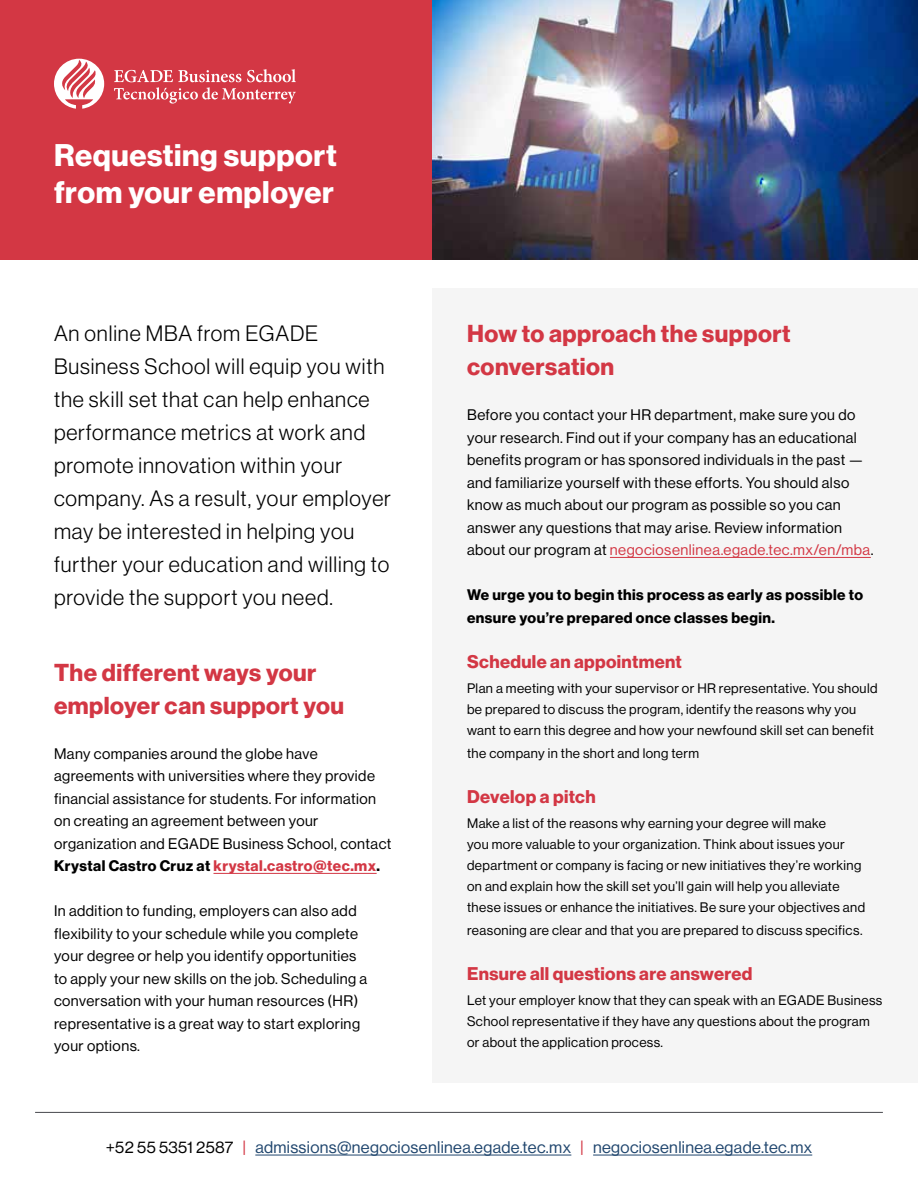
<style>
.page{position:relative;width:918px;height:1188px;background:#fff}
.page>*{position:absolute;margin:0;border:0;box-sizing:border-box;transform-origin:0 0}
.t1{font:30.6px/37.7px "N Haas Grotesk DS Pro 75 Bd";letter-spacing:.02em;color:#fff}
.t2{font:24px/33px "N Haas Grotesk DS Pro 75 Bd";letter-spacing:.02em;color:#d33744}
.t3{font:21.75px/33px "N Haas Grotesk DS Pro 45 Lt";letter-spacing:.04em;color:#000}
.t4{font:18px "N Haas Grotesk DS Pro 75 Bd";letter-spacing:.02em;color:#d33744}
.t5{font:16.5px "N Haas Grotesk DS Pro 55 Rg";letter-spacing:.02em;color:#20466e}
.t6{font:15px/22.5px "N Haas Grotesk DS Pro 55 Rg";letter-spacing:.03em;color:#000}
.t7{font:15px/22.5px "N Haas Grotesk DS Pro 75 Bd";letter-spacing:.03em;color:#000}
.t8{font:15px "N Haas Grotesk DS Pro 75 Bd";letter-spacing:.03em;color:#d33744}
.t9{font:13.5px/21px "N Haas Grotesk DS Pro 55 Rg";letter-spacing:.03em;color:#000}
.s1{color:#000}
.s2{color:#d33744}
</style>
<div class="page">
<div style="left:432px;top:288px;width:486px;height:795px;background:#f5f5f5"></div>
<div style="left:0;top:0;width:486px;height:259px;background:#d33744"></div>
<svg style="left:54px;top:59px;width:50px;height:50px"></svg>
<svg style="left:114px;top:69px;width:182px;height:35px"></svg>
<hr style="left:255px;top:1155px;width:316px;height:1px;background:#20466e">
<hr style="left:593px;top:1155px;width:219px;height:1px;background:#20466e">
<hr style="left:610px;top:557px;width:261px;height:1px;background:#d33744">
<img style="left:432px;top:0;width:486px;height:259px">
<hr style="left:213px;top:873px;width:164px;height:1px;background:#d33744">
<hr style="left:35px;top:1112px;width:848px;height:1px;background:#46474d">
<h1 class="t1" style="left:54px;top:136px;width:284px">Requesting support from your employer</h1>
<p class="t3" style="left:54px;top:317px;width:338px">An online MBA from EGADE<br>Business School will equip you with the skill set that can help enhance performance metrics at work and promote innovation within your company. As a result, your employer may be interested in helping you further your education and willing to provide the support you need.</p>
<h2 class="t2" style="left:54px;top:656px;width:292px">The different ways your employer can support you</h2>
<p class="t6" style="left:54px;top:742px;width:339px">Many companies around the globe have agreements with universities where they provide financial assistance for students. For information on creating an agreement between your organization and EGADE Business School, contact</p>
<p class="t8" style="left:54px;top:857px;width:328px"><span class="s1">Krystal Castro Cruz at</span> krystal.castro@tec.mx<span class="s1">.</span></p>
<p class="t6" style="left:54px;top:900px;width:315px">In addition to funding, employers can also add flexibility to your schedule while you complete your degree or help you identify opportunities to apply your new skills on the job. Scheduling a conversation with your human resources (HR) representative is a great way to start exploring your options.</p>
<h2 class="t2" style="left:467px;top:318px;width:325px">How to approach the support conversation</h2>
<p class="t6" style="left:467px;top:404px;width:408px">Before you contact your HR department, make sure you do your research. Find out if your company has an educational benefits program or has sponsored individuals in the past — and familiarize yourself with these efforts. You should also know as much about our program as possible so you can answer any questions that may arise. Review information about our program at <span class="s2">negociosenlinea.egade.tec.mx/en/mba</span>.</p>
<p class="t7" style="left:467px;top:584px;width:398px">We urge you to begin this process as early as possible to ensure you’re prepared once classes begin.</p>
<p class="t4" style="left:467px;top:651px;width:216px">Schedule an appointment</p>
<p class="t9" style="left:467px;top:678px;width:412px">Plan a meeting with your supervisor or HR representative. You should be prepared to discuss the program, identify the reasons why you want to earn this degree and how your newfound skill set can benefit</p>
<p class="t9" style="left:467px;top:743px;width:234px">the company in the short and long term</p>
<p class="t4" style="left:467px;top:786px;width:130px">Develop a pitch</p>
<p class="t9" style="left:467px;top:813px;width:400px">Make a list of the reasons why earning your degree will make<br>you more valuable to your organization. Think about issues your department or company is facing or new initiatives they’re working on and explain how the skill set you’ll gain will help you alleviate these issues or enhance the initiatives. Be sure your objectives and</p>
<p class="t9" style="left:467px;top:919px;width:397px">reasoning are clear and that you are prepared to discuss specifics.</p>
<p class="t4" style="left:467px;top:963px;width:287px">Ensure all questions are answered</p>
<p class="t9" style="left:467px;top:990px;width:417px">Let your employer know that they can speak with an EGADE Business<br>School representative if they have any questions about the program or about the application process.</p>
<p class="t5" style="left:106px;top:1138px;width:708px"><span class="s1">+52 55 5351 2587</span> <span class="s2">|</span> admissions@negociosenlinea.egade.tec.mx <span class="s2">|</span> negociosenlinea.egade.tec.mx</p>
</div>
